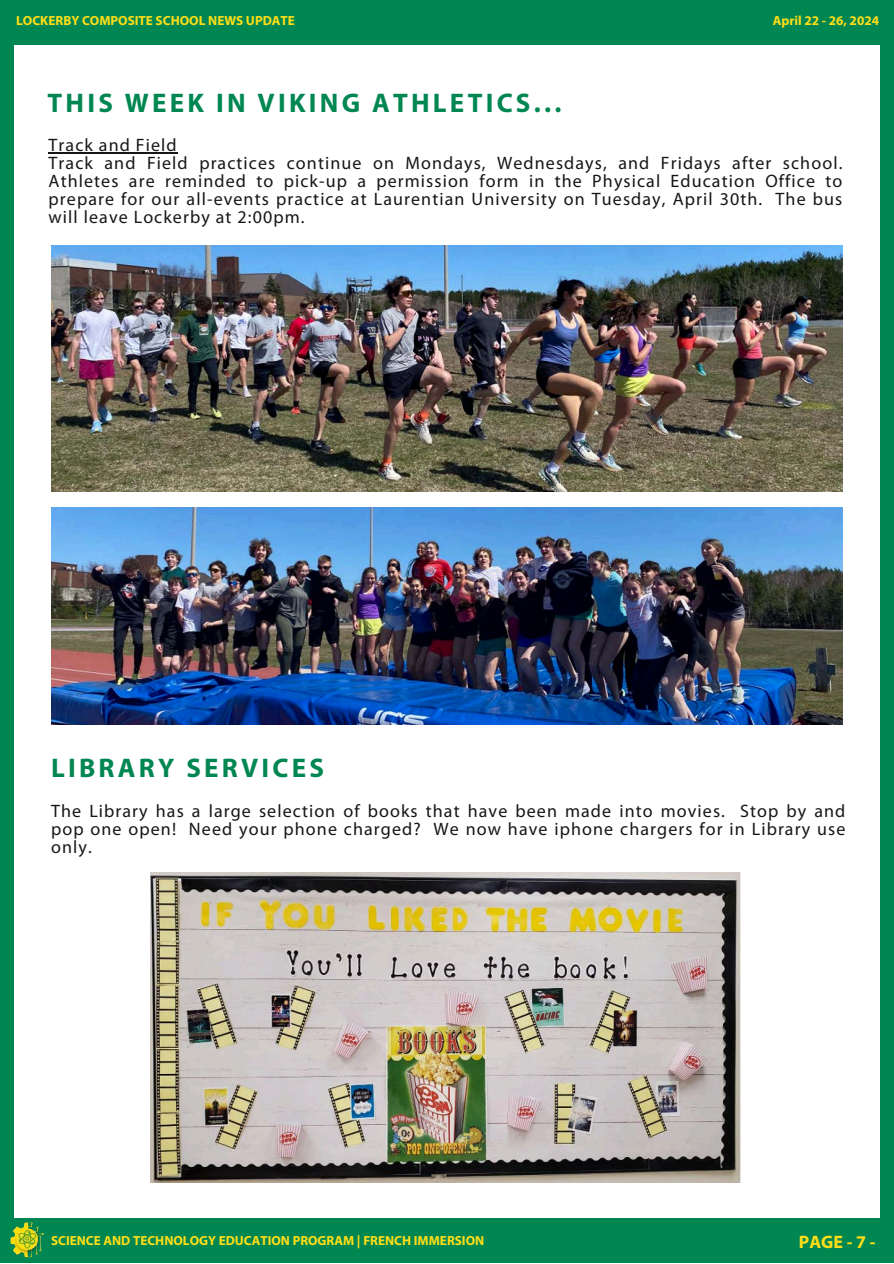
<style>
.page{position:relative;width:894px;height:1264px;background:#fff}
.page>*{position:absolute;margin:0;border:0;box-sizing:border-box;transform-origin:0 0}
.t1{font:700 27px "Myriad Pro";letter-spacing:.12em;color:#008751}
.t2{font:18px/18px "Myriad Pro";letter-spacing:.06em;color:#171717}
.t3{font:700 18px "Myriad Pro";color:#ffde17}
.t4{font:700 13.2px "Myriad Pro";color:#ffde17}
</style>
<div class="page">
<div style="left:0;top:4px;width:13px;height:1231px;background:#008751"></div>
<div style="left:879px;top:19px;width:14px;height:1231px;background:#008751"></div>
<div style="left:0;top:0;width:893px;height:44px;background:#008751"></div>
<div style="left:0;top:1218px;width:893px;height:44px;background:#008751"></div>
<img style="left:0;top:1207px;width:68px;height:56px">
<img style="left:51px;top:507px;width:791px;height:218px">
<img style="left:51px;top:245px;width:791px;height:247px">
<img style="left:150px;top:872px;width:589px;height:310px">
<hr style="left:49px;top:152px;width:129px;height:2px;background:#171717">
<p class="t4" style="left:16px;top:15px;width:280px">LOCKERBY COMPOSITE SCHOOL NEWS UPDATE</p>
<p class="t4" style="left:772px;top:15px;width:107px">April 22 - 26, 2024</p>
<h3 class="t1" style="left:48px;top:92px;width:515px">THIS WEEK IN VIKING ATHLETICS...</h3>
<p class="t2" style="left:49px;top:138px;width:795px">Track and Field<br>Track and Field practices continue on Mondays, Wednesdays, and Fridays after school.<br>Athletes are reminded to pick-up a permission form in the Physical Education Office to prepare for our all-events practice at Laurentian University on Tuesday, April 30th. The bus will leave Lockerby at 2:00pm.</p>
<h4 class="t1" style="left:51px;top:756px;width:274px">LIBRARY SERVICES</h4>
<h2 class="t2" style="left:51px;top:803px;width:795px;text-align:justify">The Library has a large selection of books that have been made into movies. Stop by and pop one open! Need your phone charged? We now have iphone chargers for in Library use only.</h2>
<h1 class="t4" style="left:51px;top:1234px;width:434px">SCIENCE AND TECHNOLOGY EDUCATION PROGRAM | FRENCH IMMERSION</h1>
<p class="t3" style="left:798px;top:1233px;width:78px">PAGE - 7 -</p>
</div>
